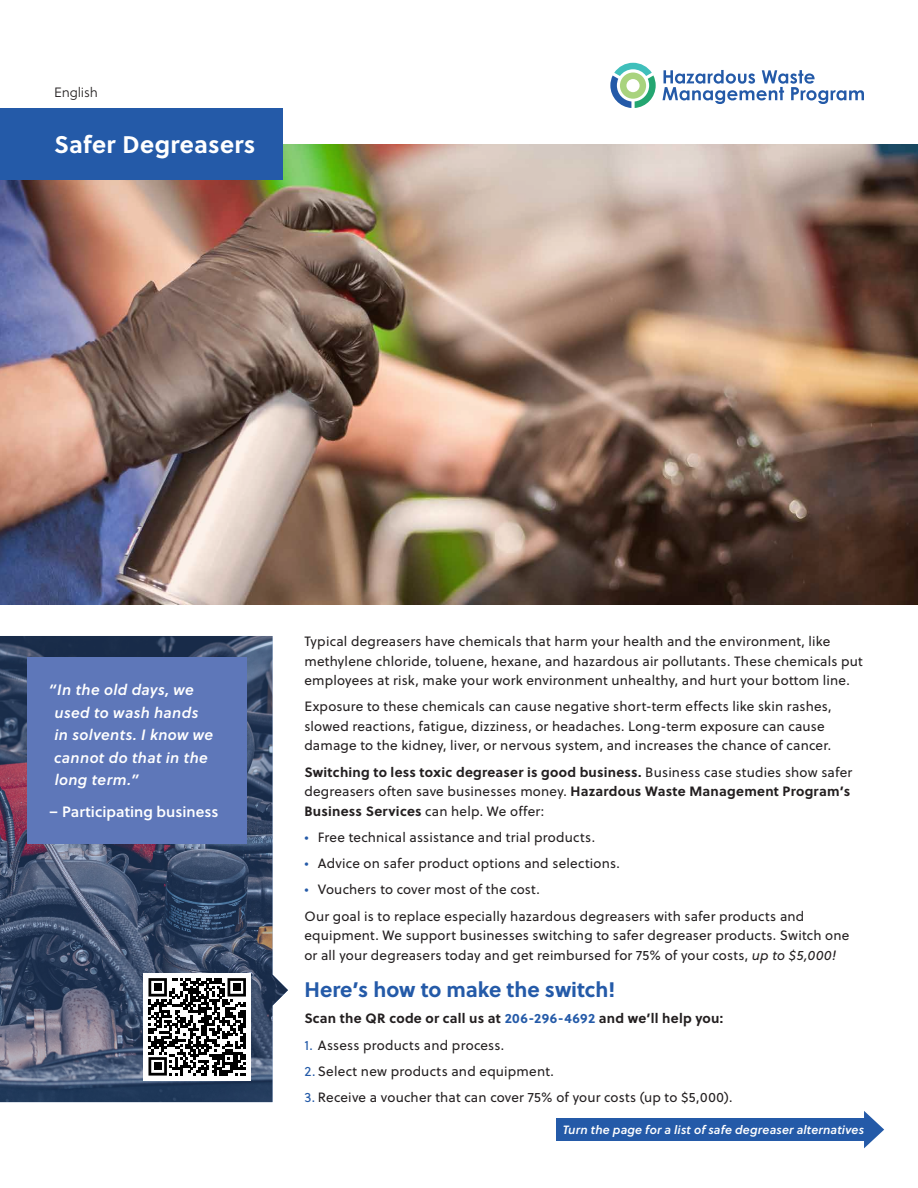
<style>
.page{position:relative;width:918px;height:1188px;background:#fff}
.page>*{position:absolute;margin:0;border:0;box-sizing:border-box;transform-origin:0 0}
.t1{font:700 24px "Soleil";letter-spacing:.015em;color:#fff}
.t2{font:700 21px "Soleil";letter-spacing:-.005em;color:#245aa8}
.t3{font:italic 15px/22.5px "Soleil Sb";letter-spacing:.02em;color:#fff}
.t4{font:15px "Soleil Sb";color:#fff}
.t5{font:13.5px/19.5px "Soleil";letter-spacing:.015em;color:#231f20}
.t6{font:700 13.5px/19.5px "Soleil";letter-spacing:.02em;color:#231f20}
.t7{font:13.5px "Soleil Lt";letter-spacing:-.015em;color:#231f20}
.t8{font:italic 12px "Soleil Sb";letter-spacing:.01em;color:#fff}
.s1{font-weight:400}
.s2{color:#245aa8}
.s3{font-style:italic}
</style>
<div class="page">
<img style="left:0;top:144px;width:918px;height:460px">
<div style="left:0;top:108px;width:282px;height:72px;background:#245aa8"></div>
<svg style="left:663px;top:70px;width:201px;height:34px"></svg>
<svg style="left:610px;top:63px;width:46px;height:45px"></svg>
<img style="left:0;top:636px;width:288px;height:466px">
<div style="left:27px;top:657px;width:219px;height:187px;background:#5e77b9"></div>
<div style="left:143px;top:973px;width:108px;height:108px;background:#fff"></div>
<svg style="left:148px;top:978px;width:98px;height:98px"></svg>
<div style="left:154px;top:983px;width:8px;height:8px;background:#000"></div>
<div style="left:233px;top:983px;width:8px;height:8px;background:#000"></div>
<div style="left:154px;top:1062px;width:8px;height:8px;background:#000"></div>
<svg style="left:864px;top:1111px;width:20px;height:37px"></svg>
<div style="left:556px;top:1118px;width:311px;height:23px;background:#245aa8"></div>
<p class="t7" style="left:54px;top:83px;width:45px">English</p>
<h1 class="t1" style="left:54px;top:126px;width:203px">Safer Degreasers</h1>
<p class="t3" style="left:54px;top:678px;width:161px;text-indent:-5px">“In the old days, we used to wash hands in solvents. I know we cannot do that in the long term.”</p>
<p class="t4" style="left:49px;top:800px;width:171px">– Participating business</p>
<p class="t5" style="left:304px;top:631px;width:560px">Typical degreasers have chemicals that harm your health and the environment, like methylene chloride, toluene, hexane, and hazardous air pollutants. These chemicals put employees at risk, make your work environment unhealthy, and hurt your bottom line.</p>
<p class="t5" style="left:304px;top:697px;width:529px">Exposure to these chemicals can cause negative short-term effects like skin rashes, slowed reactions, fatigue, dizziness, or headaches. Long-term exposure can cause damage to the kidney, liver, or nervous system, and increases the chance of cancer.</p>
<p class="t6" style="left:304px;top:761px;width:550px">Switching to less toxic degreaser is good business. <span class="s1">Business case studies show safer degreasers often save businesses money.</span> Hazardous Waste Management Program’s<br>Business Services <span class="s1">can help. We offer:</span></p>
<p class="t5" style="left:304px;top:827px;width:292px"><span class="s2">•</span> Free technical assistance and trial products.</p>
<p class="t5" style="left:304px;top:853px;width:317px"><span class="s2">•</span> Advice on safer product options and selections.</p>
<p class="t5" style="left:304px;top:876px;width:502px;line-height:26.2px"><span class="s2">•</span> Vouchers to cover most of the cost.<br>Our goal is to replace especially hazardous degreasers with safer products and</p>
<p class="t5" style="left:304px;top:925px;width:547px">equipment. We support businesses switching to safer degreaser products. Switch one or all your degreasers today and get reimbursed for 75% of your costs, <span class="s3">up to $5,000!</span></p>
<h2 class="t2" style="left:304px;top:973px;width:312px">Here’s how to make the switch!</h2>
<p class="t6" style="left:304px;top:1008px;width:420px">Scan the QR code or call us at <span class="s2">206-296-4692</span> and we’ll help you:</p>
<p class="t5" style="left:304px;top:1035px;width:201px"><span class="s2">1.</span> Assess products and process.</p>
<p class="t5" style="left:304px;top:1061px;width:251px"><span class="s2">2.</span> Select new products and equipment.</p>
<p class="t5" style="left:304px;top:1087px;width:430px"><span class="s2">3.</span> Receive a voucher that can cover 75% of your costs (up to $5,000).</p>
<p class="t8" style="left:563px;top:1121px;width:303px">Turn the page for a list of safe degreaser alternatives</p>
</div>
